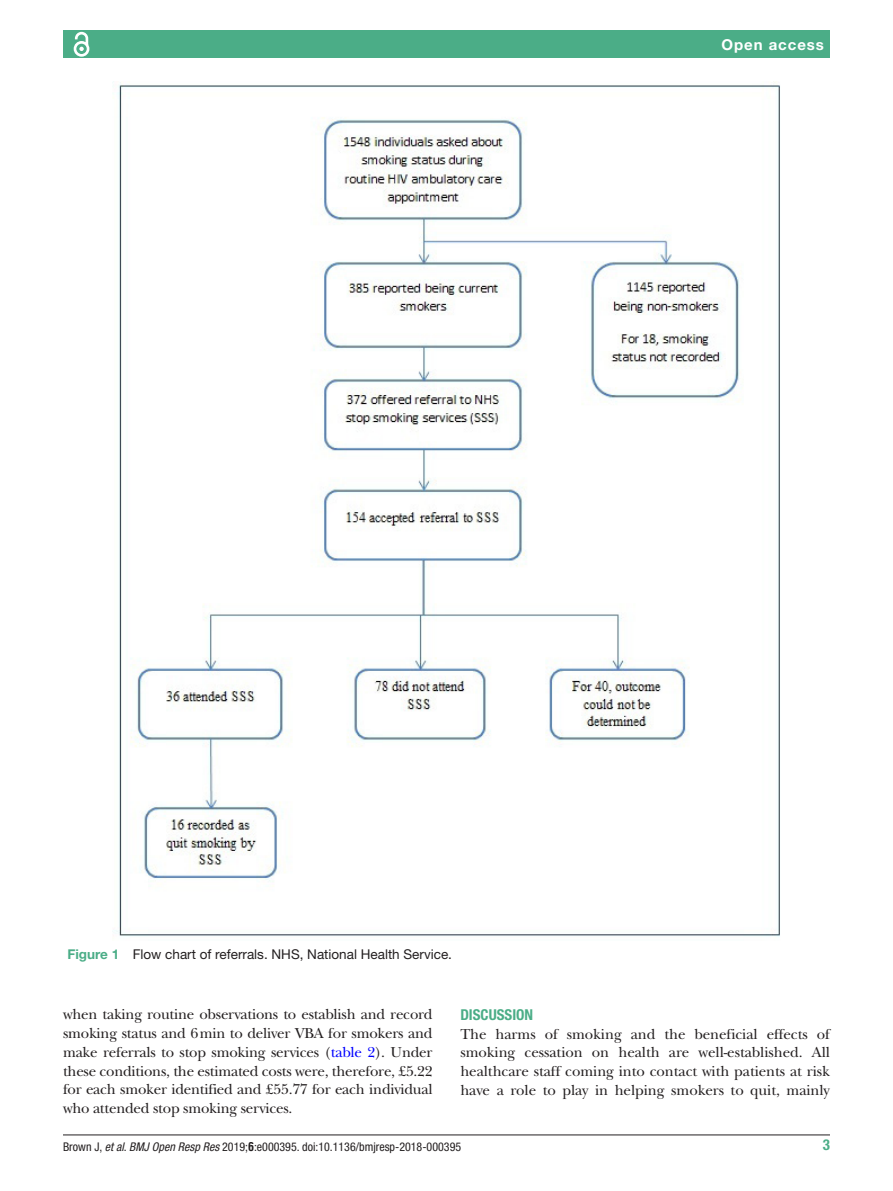
<style>
.page{position:relative;width:893px;height:1191px;background:#fff}
.page>*{position:absolute;margin:0;border:0;box-sizing:border-box;transform-origin:0 0}
.t1{font:15px/18.8px "New Baskerville";letter-spacing:-.005em;color:#231f20;text-align:justify}
.t2{font:700 condensed 15px "Helvetica Neue LT Std";color:#4bad87}
.t3{font:700 15px "Helvetica Neue LT Std";letter-spacing:.065em;color:#fff}
.t4{font:13.5px "Helvetica Neue LT Std";color:#231f20}
.t5{font:condensed 12px "Helvetica Neue LT Std";color:#231f20}
.s1{font-weight:700;color:#4bad87}
.s2{color:#00f}
.s3{font-style:italic}
.s4{font-family:"Helvetica";font-weight:700}
</style>
<div class="page">
<hr style="left:63px;top:1134px;width:767px;height:1px;background:#231f20">
<div style="left:63px;top:31px;width:767px;height:27px;background:#4bad87"></div>
<svg style="left:73px;top:31px;width:17px;height:26px"></svg>
<img style="left:113px;top:81px;width:667px;height:856px">
<p class="t3" style="left:721px;top:35px;width:104px">Open access</p>
<p class="t4" style="left:68px;top:945px;width:386px"><span class="s1">Figure 1</span> Flow chart of referrals. NHS, National Health Service.</p>
<p class="t1" style="left:63px;top:1005px;width:371px">when taking routine observations to establish and record smoking status and 6min to deliver VBA for smokers and make referrals to stop smoking services (<span class="s2">table 2</span>). Under these conditions, the estimated costs were, therefore, £5.22 for each smoker identified and £55.77 for each individual who attended stop smoking services.</p>
<p class="t2" style="left:460px;top:1005px;width:74px">DISCUSSION</p>
<p class="t1" style="left:460px;top:1024px;width:371px">The harms of smoking and the beneficial effects of smoking cessation on health are well-established. All healthcare staff coming into contact with patients at risk have a role to play in helping smokers to quit, mainly</p>
<p class="t5" style="left:63px;top:1139px;width:400px">Brown J, <span class="s3">et al</span>. <span class="s3">BMJ Open Resp Res</span> 2019;<span class="s4">6</span>:e000395. doi:10.1136/bmjresp-2018-000395</p>
<p class="t2" style="left:823px;top:1135px;width:9px">3</p>
</div>
